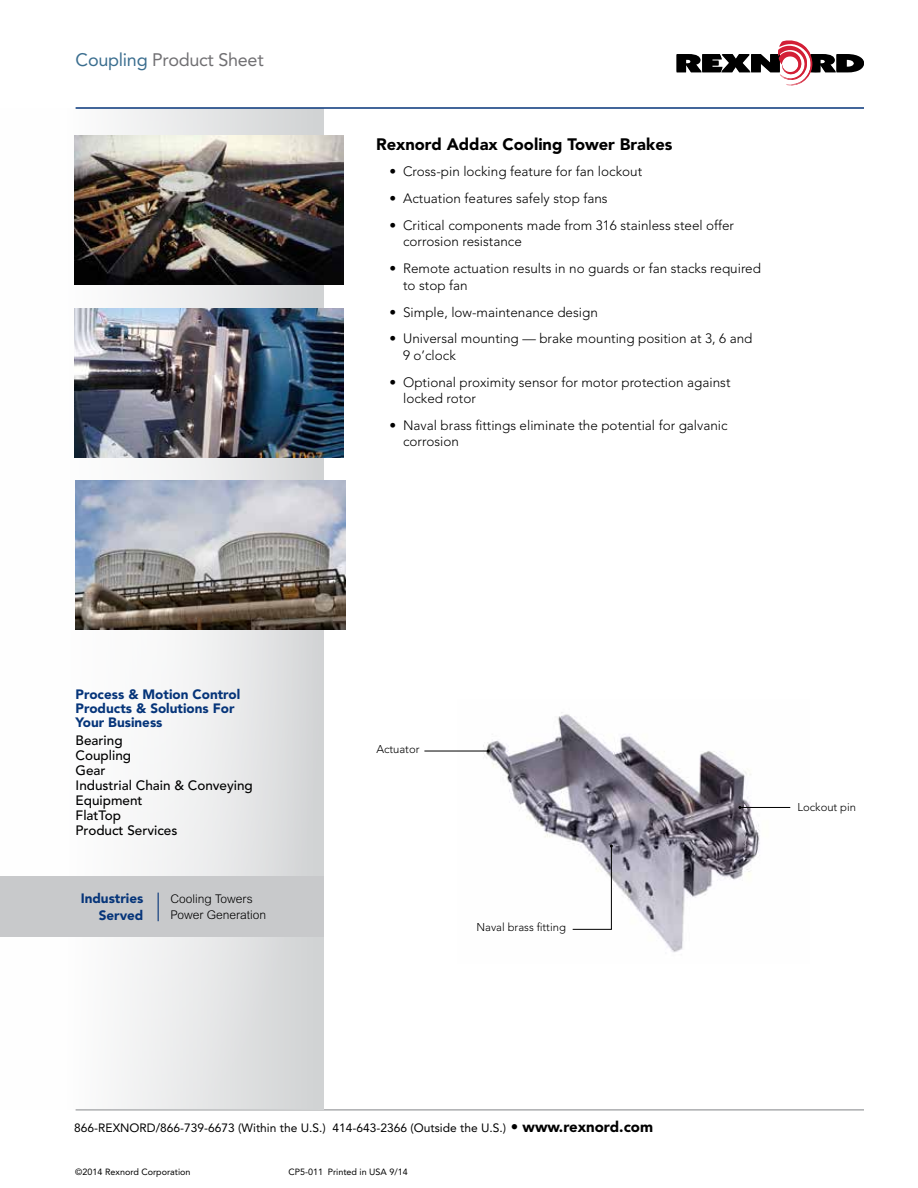
<style>
.page{position:relative;width:918px;height:1188px;background:#fff}
.page>*{position:absolute;margin:0;border:0;box-sizing:border-box;transform-origin:0 0}
.t1{font:18px "Avenir LT Std";letter-spacing:-.015em;color:#717073}
.t2{font:900 16.5px "Avenir LT Std";color:#000}
.t3{font:300 13.5px/16.5px "Avenir LT Std";color:#000}
.t4{font:500 13.5px/15px "Avenir LT Std";color:#000}
.t5{font:900 13.5px/14.2px "Avenir LT Std";color:#06357a}
.t6{font:12px "Avenir LT Std";color:#000}
.t7{font:300 12px/16.5px "Arial MT Std";color:#000}
.t8{font:300 11.25px "Avenir LT Std";color:#000}
.t9{font:9px "Avenir LT Std";color:#000}
.s1{color:#3b6e8f}
.s2{font-weight:900;font-size:15px}
</style>
<div class="page">
<hr style="left:76px;top:1110px;width:788px;height:1px;background:#808285">
<div style="left:0;top:108px;width:324px;height:1002px;background:linear-gradient(to right,#fff,#d7d8da)"></div>
<svg style="left:677px;top:40px;width:187px;height:46px"></svg>
<hr style="left:76px;top:107px;width:788px;height:2px;background:#06357a">
<div style="left:0;top:876px;width:324px;height:60px;background:#c8c9cb"></div>
<svg style="left:158px;top:893px;width:1px;height:28px"></svg>
<img style="left:75px;top:136px;width:268px;height:149px">
<img style="left:76px;top:481px;width:269px;height:149px">
<img style="left:75px;top:308px;width:268px;height:149px">
<img style="left:458px;top:712px;width:333px;height:240px">
<hr style="left:424px;top:751px;width:64px;height:1px;background:#000">
<svg style="left:572px;top:845px;width:41px;height:85px"></svg>
<hr style="left:740px;top:807px;width:50px;height:1px;background:#000">
<h1 class="t1" style="left:76px;top:50px;width:190px"><span class="s1">Coupling</span> Product Sheet</h1>
<p class="t2" style="left:376px;top:134px;width:298px">Rexnord Addax Cooling Tower Brakes</p>
<p class="t3" style="left:390px;top:164px;width:254px">• Cross-pin locking feature for fan lockout</p>
<p class="t3" style="left:390px;top:190px;width:220px">• Actuation features safely stop fans</p>
<p class="t3" style="left:403px;top:217px;width:332px;text-indent:-14px">• Critical components made from 316 stainless steel offer corrosion resistance</p>
<p class="t3" style="left:403px;top:260px;width:359px;text-indent:-14px">• Remote actuation results in no guards or fan stacks required to stop fan</p>
<p class="t3" style="left:390px;top:304px;width:210px">• Simple, low-maintenance design</p>
<p class="t3" style="left:403px;top:330px;width:351px;text-indent:-14px">• Universal mounting — brake mounting position at 3, 6 and<br>9 o’clock</p>
<p class="t3" style="left:403px;top:374px;width:329px;text-indent:-14px">• Optional proximity sensor for motor protection against locked rotor</p>
<p class="t3" style="left:403px;top:417px;width:326px;text-indent:-14px">• Naval brass fittings eliminate the potential for galvanic corrosion</p>
<p class="t5" style="left:76px;top:687px;width:166px">Process &amp; Motion Control<br>Products &amp; Solutions For<br>Your Business</p>
<p class="t4" style="left:76px;top:734px;width:179px">Bearing<br>Coupling<br>Gear<br>Industrial Chain &amp; Conveying<br>Equipment<br>FlatTop<br>Product Services</p>
<p class="t5" style="left:81px;top:889px;width:64px;line-height:17.2px;text-align:right">Industries<br>Served</p>
<p class="t7" style="left:170px;top:890px;width:97px">Cooling Towers<br>Power Generation</p>
<p class="t8" style="left:376px;top:742px;width:45px">Actuator</p>
<p class="t8" style="left:477px;top:921px;width:91px">Naval brass fitting</p>
<p class="t6" style="left:74px;top:1120px;width:580px">866-REXNORD/866-739-6673 (Within the U.S.) 414-643-2366 (Outside the U.S.) <span class="s2">• www.rexnord.com</span></p>
<p class="t9" style="left:75px;top:1166px;width:117px">©2014 Rexnord Corporation</p>
<p class="t9" style="left:289px;top:1166px;width:121px">CP5-011 Printed in USA 9/14</p>
<p class="t8" style="left:798px;top:801px;width:60px">Lockout pin</p>
</div>
